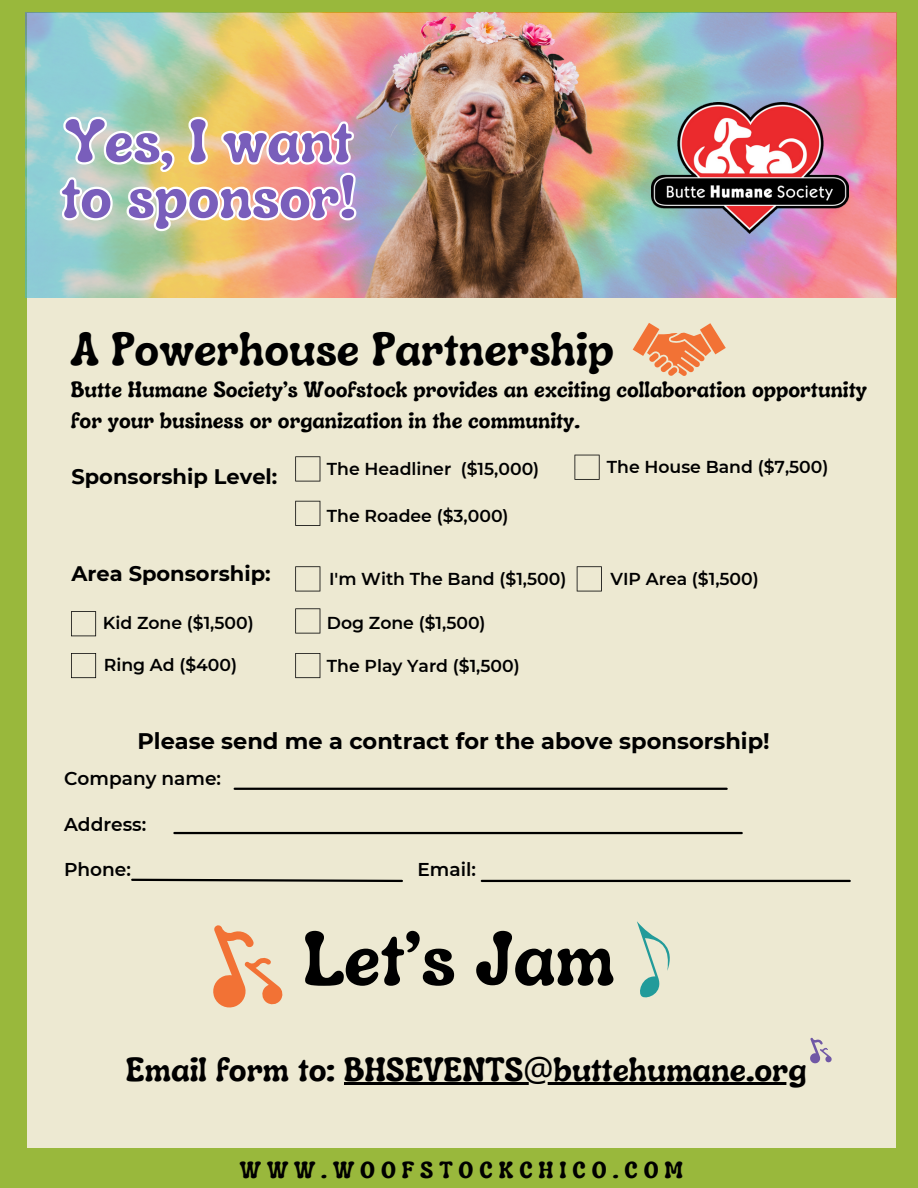
<style>
.page{position:relative;width:918px;height:1188px;background:#99b83c}
.page>*{position:absolute;margin:0;border:0;box-sizing:border-box;transform-origin:0 0}
.t1{font:700 76.65px "Luckybones";color:#000}
.t2{font:700 60.3px/55.8px "Luckybones";color:#795ebb}
.t3{font:700 47.25px "Luckybones";color:#000}
.t4{font:700 34.05px "Luckybones";color:#000}
.t5{font:700 23.7px "Luckybones";letter-spacing:.25em;color:#000}
.t6{font:700 22.5px/30.3px "Luckybones";color:#000}
.t7{font:700 22.5px "Montserrat";color:#000}
.t8{font:700 21px "Montserrat";color:#000}
.t9{font:600 18.6px "Montserrat";color:#000}
.t10{font:600 17.25px "Montserrat";color:#000}
.s1{font-family:"Noto Sans";font-weight:400}
</style>
<div class="page">
<div style="left:27px;top:13px;width:868px;height:1175px;background:#ede9d2"></div>
<div style="left:0;top:1148px;width:918px;height:40px;background:#99b83c"></div>
<svg style="left:295px;top:566px;width:25px;height:25px"></svg>
<svg style="left:295px;top:608px;width:25px;height:26px"></svg>
<svg style="left:71px;top:653px;width:25px;height:25px"></svg>
<svg style="left:577px;top:566px;width:25px;height:25px"></svg>
<svg style="left:295px;top:456px;width:25px;height:26px"></svg>
<svg style="left:574px;top:455px;width:26px;height:25px"></svg>
<svg style="left:295px;top:501px;width:25px;height:25px"></svg>
<svg style="left:295px;top:653px;width:25px;height:25px"></svg>
<svg style="left:71px;top:611px;width:25px;height:25px"></svg>
<img style="left:26px;top:13px;width:870px;height:285px">
<img style="left:209px;top:11px;width:485px;height:287px">
<img style="left:651px;top:103px;width:197px;height:130px">
<svg style="left:60px;top:11px;width:298px;height:158px;background:#d1c9a8"></svg>
<img style="left:56px;top:169px;width:304px;height:65px">
<hr style="left:235px;top:788px;width:492px;height:2px;background:#000">
<hr style="left:174px;top:832px;width:568px;height:2px;background:#000">
<svg style="left:131px;top:878px;width:272px;height:5px"></svg>
<hr style="left:482px;top:880px;width:368px;height:2px;background:#000">
<svg style="left:633px;top:323px;width:93px;height:53px"></svg>
<hr style="left:344px;top:1082px;width:463px;height:3px;background:#000">
<svg style="left:213px;top:925px;width:70px;height:83px"></svg>
<svg style="left:637px;top:921px;width:33px;height:77px"></svg>
<svg style="left:810px;top:1037px;width:22px;height:27px"></svg>
<p class="t2" style="left:61px;top:111px;width:297px">Yes, I want to sponsor!</p>
<h4 class="t3" style="left:71px;top:318px;width:545px">A Powerhouse Partnership</h4>
<p class="t6" style="left:71px;top:374px;width:798px">Butte Humane Society’s Woofstock provides an exciting collaboration opportunity for your business or organization in the community.</p>
<p class="t8" style="left:71px;top:463px;width:207px">Sponsorship Level:</p>
<p class="t10" style="left:327px;top:458px;width:214px">The Headliner ($15,000)</p>
<p class="t10" style="left:607px;top:456px;width:223px">The House Band ($7,500)</p>
<h6 class="t10" style="left:327px;top:505px;width:183px">The Roadee ($3,000)</h6>
<p class="t8" style="left:71px;top:561px;width:201px">Area Sponsorship:</p>
<p class="t10" style="left:329px;top:568px;width:239px">I'm With The Band ($1,500)</p>
<p class="t10" style="left:611px;top:568px;width:150px">VIP Area ($1,500)</p>
<p class="t10" style="left:103px;top:612px;width:152px">Kid Zone ($1,500)</p>
<h3 class="t10" style="left:104px;top:654px;width:135px">Ring Ad ($400)</h3>
<p class="t10" style="left:327px;top:612px;width:160px">Dog Zone ($1,500)</p>
<p class="t10" style="left:327px;top:655px;width:194px">The Play Yard ($1,500)</p>
<p class="t7" style="left:137px;top:727px;width:634px">Please send me a contract for the above sponsorship!</p>
<p class="t9" style="left:64px;top:767px;width:159px">Company name:</p>
<p class="t9" style="left:64px;top:813px;width:84px">Address:</p>
<p class="t9" style="left:64px;top:858px;width:68px">Phone:</p>
<p class="t9" style="left:418px;top:858px;width:60px">Email:</p>
<p class="t1" style="left:303px;top:909px;width:313px">Let’s Jam</p>
<h2 class="t4" style="left:126px;top:1047px;width:682px">Email form to: BHSEVENTS<span class="s1">@</span>buttehumane.org</h2>
<p class="t5" style="left:240px;top:1155px;width:445px">WWW.WOOFSTOCKCHICO.COM</p>
</div>
